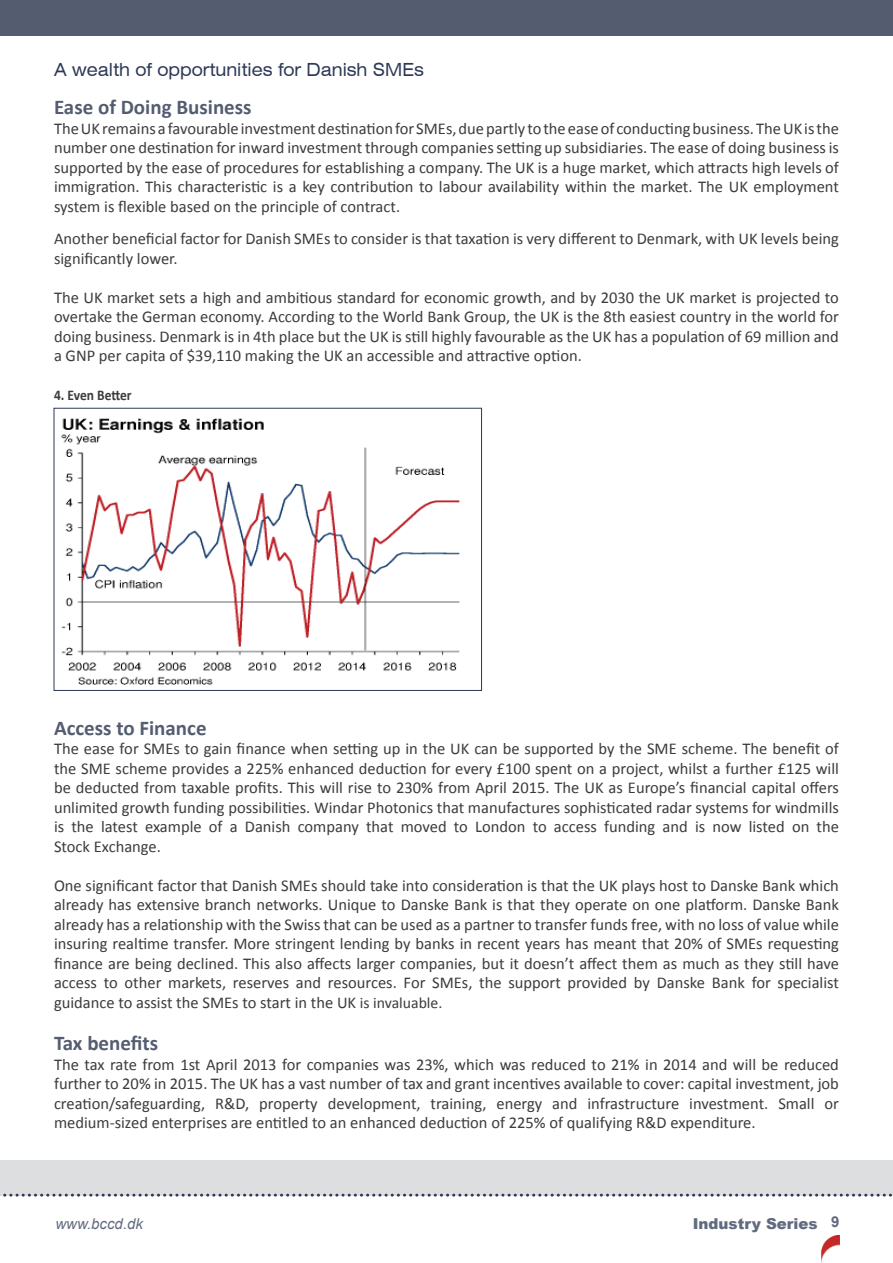
<style>
.page{position:relative;width:893px;height:1263px;background:#fff}
.page>*{position:absolute;margin:0;border:0;box-sizing:border-box;transform-origin:0 0}
.t1{font:700 21px "Calibri";color:#545d70}
.t2{font:expanded 18.15px "Swiss 721 BT";color:#2d3956;scale:.91 1}
.t3{font:16.5px/19.5px "Calibri";color:#3c3c3d;text-align:justify}
.t4{font:900 15px "Arial";color:#616b7f}
.t5{font:italic 15px "Arial";color:#616b7f}
.t6{font:700 14.85px "Calibri";letter-spacing:-.005em;color:#3c3c3d;scale:.91 1}
.s1{font-size:15.75px}
.s2{font-weight:700}
</style>
<div class="page">
<img style="left:821px;top:1235px;width:19px;height:28px">
<img style="left:61px;top:418px;width:399px;height:267px">
<div style="left:54px;top:408px;width:428px;height:283px;border:1px solid #2d3956"></div>
<div style="left:0;top:0;width:893px;height:36px;background:#545d70"></div>
<div style="left:0;top:1160px;width:893px;height:35px;background:#dddee0"></div>
<svg style="left:0;top:1193px;width:893px;height:3px"></svg>
<p class="t2" style="left:54px;top:59px;width:408px">A wealth of opportunities for Danish SMEs</p>
<p class="t1" style="left:54px;top:92px;width:199px">Ease of Doing Business</p>
<p class="t3" style="left:54px;top:118px;width:786px">The UK remains a favourable investment destination for SMEs, due partly to the ease of conducting business. The UK is the number one destination for inward investment through companies setting up subsidiaries. The ease of doing business is supported by the ease of procedures for establishing a company. The UK is a huge market, which attracts high levels of immigration. This characteristic is a key contribution to labour availability within the market. The UK employment system is flexible based on the principle of contract.</p>
<p class="t3" style="left:54px;top:228px;width:786px">Another beneficial factor for Danish SMEs to consider is that taxation is very different to Denmark, with UK levels being significantly lower.</p>
<p class="t3" style="left:54px;top:287px;width:786px">The UK market sets a high and ambitious standard for economic growth, and by 2030 the UK market is projected to overtake the German economy. According to the World Bank Group, the UK is the 8th easiest country in the world for doing business. Denmark is in 4th place but the UK is still highly favourable as the UK has a population of 69 million and a GNP per capita of $39,110 making the UK an accessible and attractive option.</p>
<p class="t6" style="left:54px;top:385px;width:87px">4. Even Better</p>
<p class="t1" style="left:54px;top:713px;width:154px">Access to Finance</p>
<p class="t3" style="left:54px;top:739px;width:786px">The ease for SMEs to gain finance when setting up in the UK can be supported by the SME scheme. The benefit of the SME scheme provides a 225% enhanced deduction for every £100 spent on a project, whilst a further £125 will be deducted from taxable profits. This will rise to 230% from April 2015. The UK as Europe’s financial capital offers unlimited growth funding possibilities. Windar Photonics that manufactures sophisticated radar systems for windmills is the latest example of a Danish company that moved to London to access funding and is now listed on the Stock Exchange.</p>
<p class="t3" style="left:54px;top:875px;width:786px">One significant factor that Danish SMEs should take into consideration is that the UK plays host to Danske Bank which already has extensive branch networks. Unique to Danske Bank is that they operate on one platform. Danske Bank already has a relationship with the Swiss that can be used as a partner to transfer funds free, with no loss of value while insuring realtime transfer. More stringent lending by banks in recent years has meant that 20% of SMEs requesting finance are being declined. This also affects larger companies, but it doesn’t affect them as much as they still have access to other markets, reserves and resources. For SMEs, the support provided by Danske Bank for specialist guidance to assist the SMEs to start in the UK <span class="s1">is invaluable.</span></p>
<p class="t1" style="left:54px;top:1028px;width:106px">Tax benefits</p>
<p class="t3" style="left:54px;top:1054px;width:786px">The tax rate from 1st April 2013 for companies was 23%, which was reduced to 21% in 2014 and will be reduced further to 20% in 2015. The UK has a vast number of tax and grant incentives available to cover: capital investment, job creation/safeguarding, R&amp;D, property development, training, energy and infrastructure investment. Small or medium-sized enterprises are entitled to an enhanced deduction of 225% of qualifying R&amp;D expenditure.</p>
<p class="t5" style="left:55px;top:1214px;width:89px">www.bccd.dk</p>
<p class="t4" style="left:693px;top:1212px;width:148px">Industry Series <span class="s2">9</span></p>
</div>
